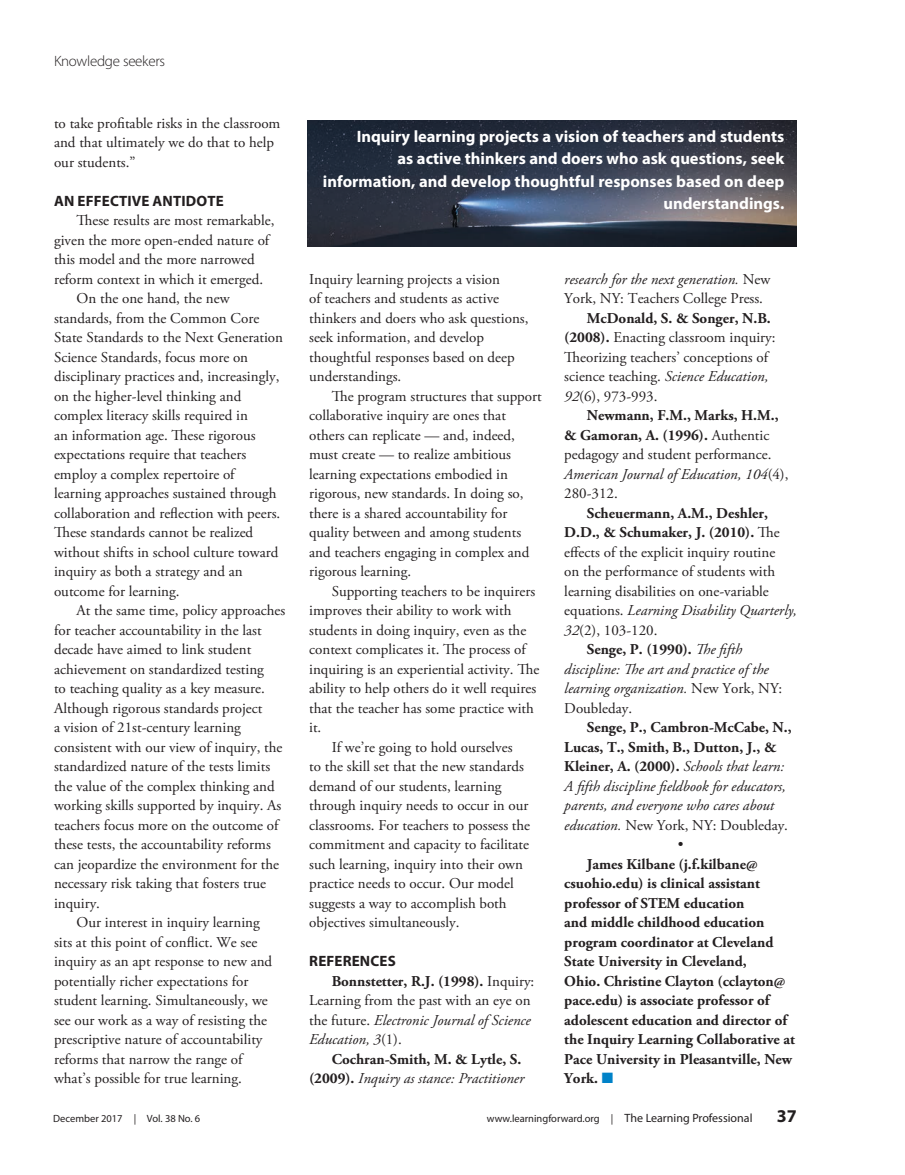
<style>
.page{position:relative;width:905px;height:1175px;background:#fff}
.page>*{position:absolute;margin:0;border:0;box-sizing:border-box;transform-origin:0 0}
.t1{font:700 18px "Myriad Pro";color:#231f20}
.box{font:700 16.5px/22.5px "Myriad Pro";color:#fff;text-align:right}
.body{font:15px/19.5px "Adobe Garamond Pro";color:#231f20}
.body-2{font:700 15px/19.5px "Adobe Garamond Pro";color:#231f20;text-align:right}
.body-3{font:italic 15px/19.5px "Adobe Garamond Pro";color:#231f20}
.subhead{font:700 15px "Myriad Pro";letter-spacing:.01em;color:#231f20}
.box-2{font:300 15px "Myriad Pro";letter-spacing:-.02em;color:#231f20}
.t2{font:10.5px "Myriad Pro";color:#231f20}
.s1{font-weight:700}
.s2{font-style:italic}
.s3{font-weight:400;font-style:italic}
.s4{font-weight:700;font-style:normal}
.s5{font-style:normal}
.s6{color:#0082c8}
.s7{font-size:12px}
</style>
<div class="page">
<img style="left:308px;top:121px;width:488px;height:125px">
<p class="box-2" style="left:54px;top:52px;width:112px">Knowledge seekers</p>
<p class="body" style="left:54px;top:114px;width:228px">to take profitable risks in the classroom and that ultimately we do that to help our students.”</p>
<p class="subhead" style="left:54px;top:191px;width:171px">AN EFFECTIVE ANTIDOTE</p>
<p class="body" style="left:54px;top:211px;width:222px;text-indent:22px">These results are most remarkable, given the more open-ended nature of this model and the more narrowed reform context in which it emerged.</p>
<p class="body" style="left:54px;top:289px;width:230px;text-indent:22px">On the one hand, the new standards, from the Common Core State Standards to the Next Generation Science Standards, focus more on disciplinary practices and, increasingly, on the higher-level thinking and complex literacy skills required in<br>an information age. These rigorous expectations require that teachers employ a complex repertoire of learning approaches sustained through collaboration and reflection with peers.<br>These standards cannot be realized without shifts in school culture toward inquiry as both a strategy and an outcome for learning.</p>
<p class="body" style="left:54px;top:601px;width:233px;text-indent:22px">At the same time, policy approaches for teacher accountability in the last decade have aimed to link student achievement on standardized testing<br>to teaching quality as a key measure.<br>Although rigorous standards project<br>a vision of 21st-century learning consistent with our view of inquiry, the standardized nature of the tests limits the value of the complex thinking and working skills supported by inquiry. As teachers focus more on the outcome of these tests, the accountability reforms can jeopardize the environment for the necessary risk taking that fosters true inquiry.</p>
<p class="body" style="left:54px;top:913px;width:220px;text-indent:22px">Our interest in inquiry learning sits at this point of conflict. We see inquiry as an apt response to new and potentially richer expectations for student learning. Simultaneously, we see our work as a way of resisting the prescriptive nature of accountability reforms that narrow the range of what’s possible for true learning.</p>
<p class="box" style="left:323px;top:124px;width:463px">Inquiry learning projects a vision of teachers and students<br>as active thinkers and doers who ask questions, seek information, and develop thoughtful responses based on deep understandings.</p>
<p class="body" style="left:309px;top:270px;width:221px">Inquiry learning projects a vision<br>of teachers and students as active thinkers and doers who ask questions, seek information, and develop thoughtful responses based on deep understandings.</p>
<p class="body" style="left:309px;top:387px;width:234px;text-indent:22px">The program structures that support collaborative inquiry are ones that others can replicate — and, indeed, must create — to realize ambitious learning expectations embodied in rigorous, new standards. In doing so, there is a shared accountability for quality between and among students and teachers engaging in complex and rigorous learning.</p>
<p class="body" style="left:309px;top:582px;width:232px;text-indent:22px">Supporting teachers to be inquirers improves their ability to work with students in doing inquiry, even as the context complicates it. The process of inquiring is an experiential activity. The ability to help others do it well requires that the teacher has some practice with it.</p>
<p class="body" style="left:309px;top:738px;width:222px;text-indent:22px">If we’re going to hold ourselves<br>to the skill set that the new standards demand of our students, learning through inquiry needs to occur in our classrooms. For teachers to possess the commitment and capacity to facilitate such learning, inquiry into their own practice needs to occur. Our model suggests a way to accomplish both objectives simultaneously.</p>
<p class="subhead" style="left:309px;top:951px;width:88px">REFERENCES</p>
<p class="body" style="left:309px;top:972px;width:227px;text-indent:22px"><span class="s1">Bonnstetter, R.J. (1998).</span> Inquiry:<br>Learning from the past with an eye on the future. <span class="s2">Electronic Journal of Science Education, 3</span>(1).</p>
<p class="body-2" style="left:309px;top:1049px;width:216px">Cochran-Smith, M. &amp; Lytle, S. (2009). <span class="s3">Inquiry as stance: Practitioner</span></p>
<p class="body" style="left:564px;top:270px;width:207px"><span class="s2">research for the next generation.</span> New<br>York, NY: Teachers College Press.</p>
<p class="body" style="left:564px;top:309px;width:213px;text-indent:22px"><span class="s1">McDonald, S. &amp; Songer, N.B. (2008).</span> Enacting classroom inquiry:<br>Theorizing teachers’ conceptions of science teaching. <span class="s2">Science Education,<br>92</span>(6), 973-993.</p>
<p class="body" style="left:564px;top:406px;width:226px;text-indent:22px"><span class="s1">Newmann, F.M., Marks, H.M., &amp; Gamoran, A. (1996).</span> Authentic pedagogy and student performance.<br><span class="s2">American Journal of Education, 104</span>(4),<br>280-312.</p>
<p class="body" style="left:564px;top:504px;width:234px;text-indent:22px"><span class="s1">Scheuermann, A.M., Deshler, D.D., &amp; Schumaker, J. (2010).</span> The effects of the explicit inquiry routine<br>on the performance of students with learning disabilities on one-variable equations. <span class="s2">Learning Disability Quarterly, 32</span>(2), 103-120.</p>
<p class="body-3" style="left:564px;top:640px;width:219px;text-indent:22px"><span class="s4">Senge, P. (1990).</span> The fifth discipline: The art and practice of the learning organization. <span class="s5">New York, NY:<br>Doubleday.</span></p>
<p class="body-3" style="left:564px;top:718px;width:229px;text-indent:23px"><span class="s4">Senge, P., Cambron-McCabe, N., Lucas, T., Smith, B., Dutton, J., &amp; Kleiner, A. (2000).</span> Schools that learn:<br>A fifth discipline fieldbook for educators, parents, and everyone who cares about education. <span class="s5">New York, NY: Doubleday.</span></p>
<p class="body" style="left:677px;top:835px;width:7px">•</p>
<p class="body-2" style="left:564px;top:854px;width:232px;text-align:left;text-indent:22px">James Kilbane (j.f.kilbane@ csuohio.edu) is clinical assistant professor of STEM education<br>and middle childhood education program coordinator at Cleveland<br>State University in Cleveland,<br>Ohio. Christine Clayton (cclayton@ pace.edu) is associate professor of adolescent education and director of the Inquiry Learning Collaborative at<br>Pace University in Pleasantville, New<br>York. <span class="s6">■</span></p>
<p class="t2" style="left:53px;top:1112px;width:149px">December 2017 | Vol. 38 No. 6</p>
<p class="t2" style="left:487px;top:1112px;width:267px">www.learningforward.org | <span class="s7">The Learning Professional</span></p>
<p class="t1" style="left:777px;top:1104px;width:21px">37</p>
</div>
